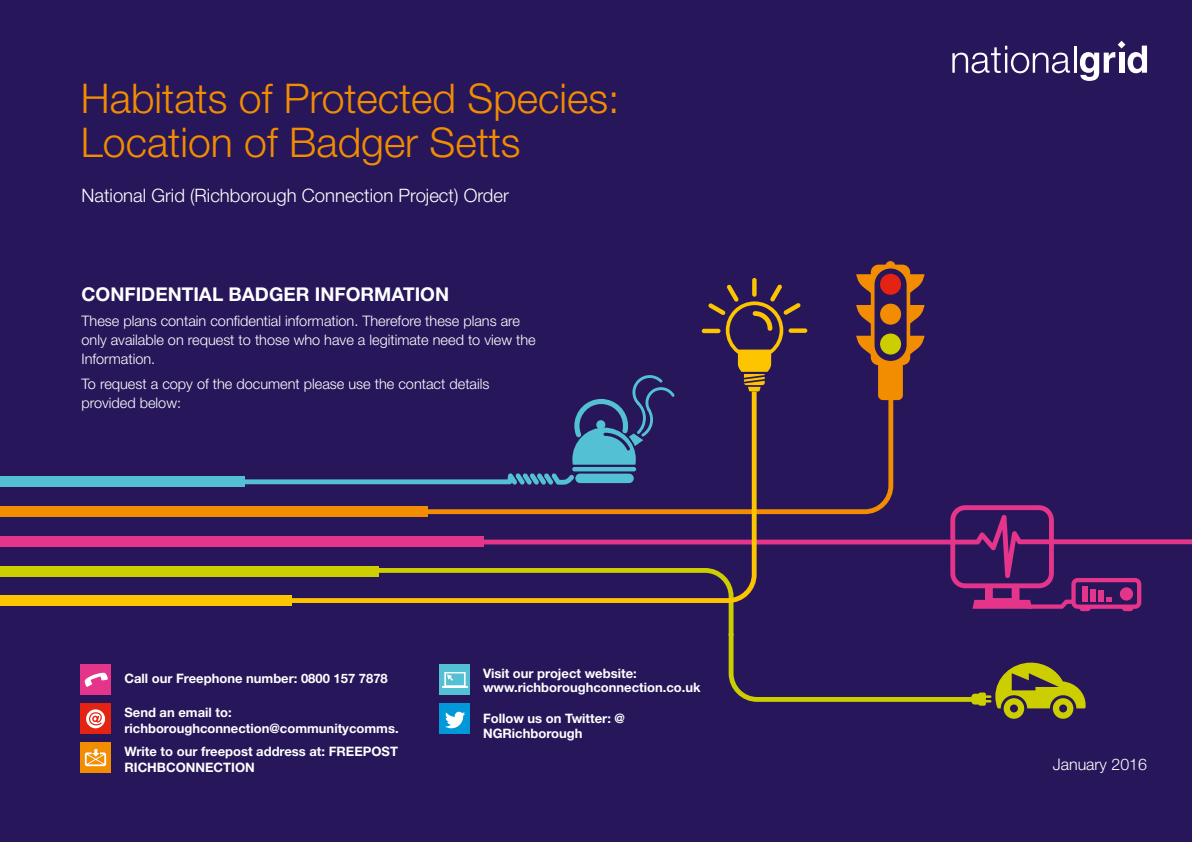
<style>
.page{position:relative;width:1192px;height:842px;background:#27175a}
.page>*{position:absolute;margin:0;border:0;box-sizing:border-box;transform-origin:0 0}
.t1{font:300 41px/44px "Helvetica Neue";color:#f28c00}
.t2{font:700 19px "Helvetica Neue";color:#fff}
.t3{font:300 18.5px "Helvetica Neue";color:#fff}
.t4{font:300 16px "Helvetica Neue";color:#fff}
.t5{font:300 14.5px/19px "Helvetica Neue";color:#fff}
.t6{font:700 13px/15.9px "Helvetica Neue";color:#fff}
</style>
<div class="page">
<svg style="left:952px;top:46px;width:118px;height:27px"></svg>
<hr style="left:1074px;top:46px;width:2px;height:27px;background:#fff">
<svg style="left:1080px;top:41px;width:67px;height:40px"></svg>
<svg style="left:633px;top:375px;width:35px;height:14px"></svg>
<svg style="left:245px;top:479px;width:39px;height:6px"></svg>
<div style="left:0;top:476px;width:245px;height:11px;background:#54c0d3"></div>
<svg style="left:632px;top:389px;width:261px;height:116px"></svg>
<svg style="left:856px;top:261px;width:68px;height:139px"></svg>
<div style="left:880px;top:274px;width:21px;height:21px;background:#e42313;border-radius:50%"></div>
<div style="left:880px;top:304px;width:21px;height:21px;background:#f28c00;border-radius:50%"></div>
<div style="left:880px;top:333px;width:21px;height:22px;background:#cdce00;border-radius:50%"></div>
<div style="left:0;top:506px;width:427px;height:11px;background:#f28c00"></div>
<svg style="left:1141px;top:539px;width:51px;height:6px"></svg>
<div style="left:0;top:536px;width:483px;height:11px;background:#e4358b"></div>
<div style="left:0;top:566px;width:378px;height:10px;background:#cdce00"></div>
<svg style="left:284px;top:392px;width:473px;height:211px"></svg>
<hr style="left:702px;top:329px;width:18px;height:4px;background:#fdc400;border-radius:2px">
<div style="left:752px;top:278px;width:5px;height:19px;background:#fdc400;border-radius:2px"></div>
<svg style="left:708px;top:284px;width:93px;height:108px"></svg>
<div style="left:789px;top:328px;width:18px;height:5px;background:#fdc400;border-radius:2px"></div>
<div style="left:0;top:595px;width:292px;height:11px;background:#fdc400"></div>
<div style="left:440px;top:704px;width:30px;height:30px;background:#0098d8"></div>
<svg style="left:373px;top:505px;width:768px;height:223px"></svg>
<div style="left:81px;top:742px;width:30px;height:31px;background:#f28c00"></div>
<svg style="left:85px;top:749px;width:21px;height:17px"></svg>
<div style="left:81px;top:665px;width:30px;height:30px;background:#e4358b"></div>
<div style="left:81px;top:704px;width:30px;height:30px;background:#e42313"></div>
<svg style="left:86px;top:709px;width:19px;height:19px"></svg>
<svg style="left:84px;top:672px;width:24px;height:15px"></svg>
<h1 class="t1" style="left:81px;top:76px;width:540px">Habitats of Protected Species:<br>Location of Badger Setts</h1>
<h3 class="t3" style="left:81px;top:184px;width:429px">National Grid (Richborough Connection Project) Order</h3>
<h2 class="t2" style="left:81px;top:283px;width:369px">CONFIDENTIAL BADGER INFORMATION</h2>
<p class="t5" style="left:81px;top:311px;width:456px">These plans contain confidential information. Therefore these plans are only available on request to those who have a legitimate need to view the<br>Information.</p>
<p class="t5" style="left:81px;top:374px;width:410px">To request a copy of the document please use the contact details provided below:</p>
<p class="t6" style="left:124px;top:670px;width:265px">Call our Freephone number: 0800 157 7878</p>
<p class="t6" style="left:483px;top:666px;width:219px;line-height:13.5px">Visit our project website: www.richboroughconnection.co.uk</p>
<p class="t6" style="left:124px;top:704px;width:276px">Send an email to: richboroughconnection@communitycomms.</p>
<p class="t6" style="left:483px;top:710px;width:143px">Follow us on Twitter: @<br>NGRichborough</p>
<p class="t6" style="left:124px;top:743px;width:275px">Write to our freepost address at: FREEPOST<br>RICHBCONNECTION</p>
<p class="t4" style="left:1053px;top:754px;width:96px">January 2016</p>
</div>
